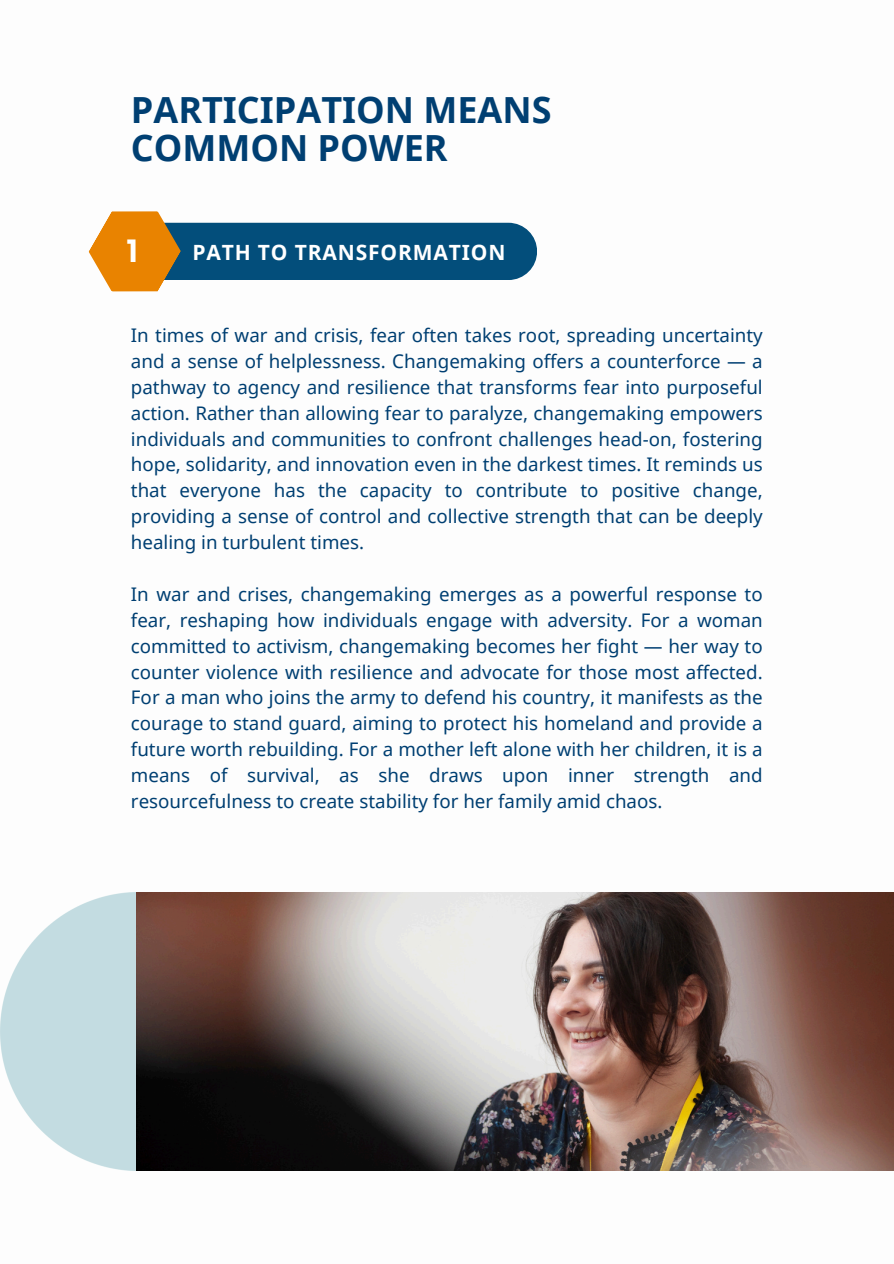
<style>
.page{position:relative;width:894px;height:1264px;background:#fff}
.page>*{position:absolute;margin:0;border:0;box-sizing:border-box;transform-origin:0 0}
.t1{font:700 36px/38.2px "Noto Sans";color:#003f72}
.t2{font:700 30px "Now";color:#fff}
.t3{font:700 21px "Noto Sans";letter-spacing:.04em;color:#fff}
.t4{font:18.75px/25.8px "Noto Sans";color:#003f72;text-align:justify}
</style>
<div class="page">
<div style="left:129px;top:223px;width:408px;height:57px;background:#034e7b;border-radius:29px"></div>
<svg style="left:88px;top:211px;width:93px;height:80px"></svg>
<img style="left:0;top:892px;width:893px;height:278px">
<h2 class="t1" style="left:131px;top:90px;width:422px">PARTICIPATION MEANS<br>COMMON POWER</h2>
<p class="t2" style="left:126px;top:235px;width:14px">1</p>
<p class="t3" style="left:192px;top:237px;width:314px">PATH TO TRANSFORMATION</p>
<h1 class="t4" style="left:131px;top:322px;width:633px">In times of war and crisis, fear often takes root, spreading uncertainty and a sense of helplessness. Changemaking offers a counterforce — a pathway to agency and resilience that transforms fear into purposeful action. Rather than allowing fear to paralyze, changemaking empowers individuals and communities to confront challenges head-on, fostering hope, solidarity, and innovation even in the darkest times. It reminds us that everyone has the capacity to contribute to positive change, providing a sense of control and collective strength that can be deeply healing in turbulent times.</h1>
<p class="t4" style="left:131px;top:580px;width:633px">In war and crises, changemaking emerges as a powerful response to fear, reshaping how individuals engage with adversity. For a woman committed to activism, changemaking becomes her fight — her way to counter violence with resilience and advocate for those most affected.<br>For a man who joins the army to defend his country, it manifests as the courage to stand guard, aiming to protect his homeland and provide a future worth rebuilding. For a mother left alone with her children, it is a means of survival, as she draws upon inner strength and resourcefulness to create stability for her family amid chaos.</p>
</div>
